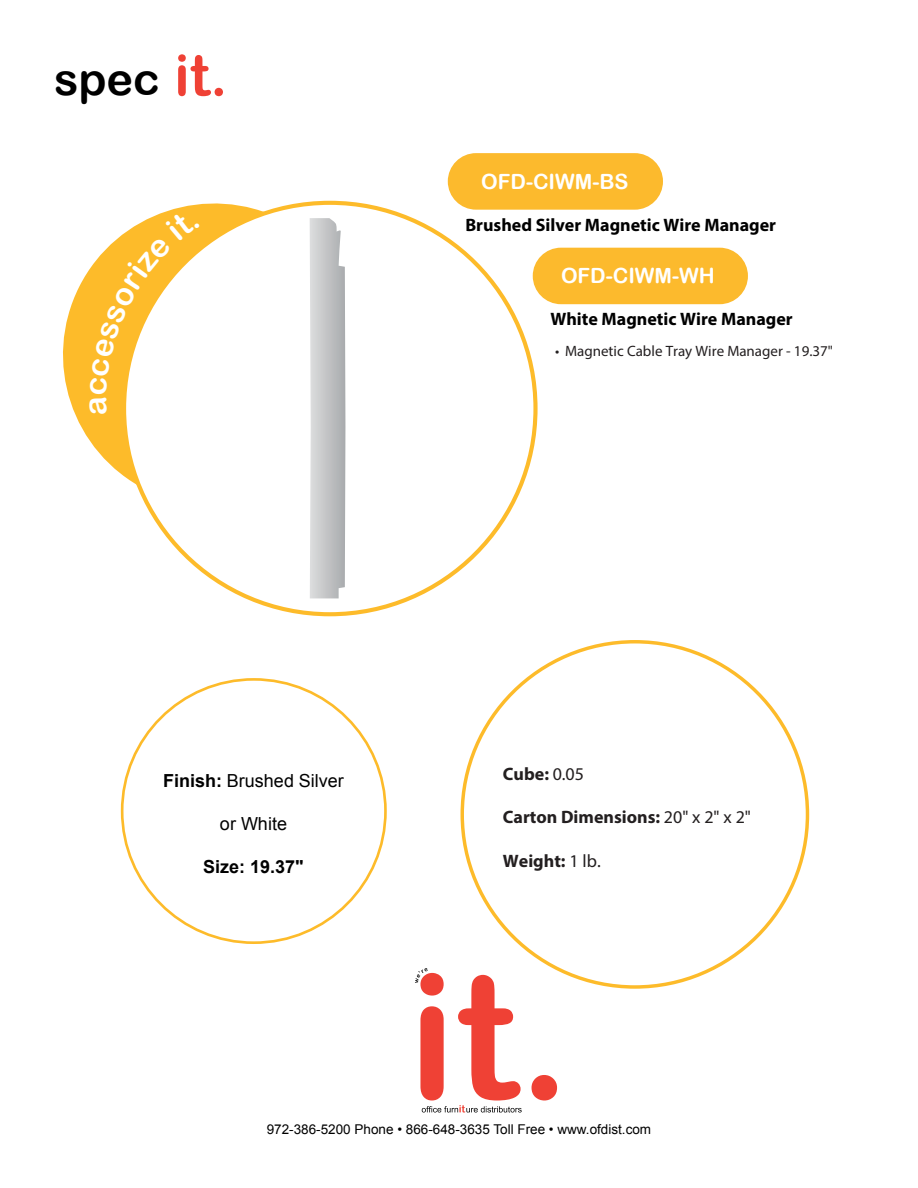
<style>
.page{position:relative;width:918px;height:1188px;background:#fff}
.page>*{position:absolute;margin:0;border:0;box-sizing:border-box;transform-origin:0 0}
.t1{font:45px "Arial Rounded MT Bold";color:#000}
.t2{font:21px "Arial Rounded MT Bold";color:#fff}
.t3{font:700 18px "Myriad Pro";color:#000}
.t4{font:700 18px "Myriad Pro";color:#231f20}
.t5{font:18px "Arial";color:#000}
.t6{font:700 18px "Arial";color:#000}
.t7{font:15px "Myriad Pro";color:#231f20}
.t8{font:13.5px "Arial";color:#000}
.s1{font-size:57px;color:#ef4135}
.s2{font-weight:700}
.s3{font-weight:400}
</style>
<div class="page">
<svg style="left:415px;top:968px;width:142px;height:145px"></svg>
<svg style="left:63px;top:200px;width:324px;height:327px"></svg>
<div style="left:124px;top:203px;width:412px;height:411px;background:#fff;border-radius:50%"></div>
<div style="left:448px;top:153px;width:215px;height:57px;background:#fcba2d;border-radius:28px"></div>
<div style="left:533px;top:248px;width:215px;height:56px;background:#fcba2d;border-radius:28px"></div>
<svg style="left:310px;top:218px;width:35px;height:380px"></svg>
<svg style="left:89px;top:211px;width:111px;height:203px"></svg>
<h1 class="t1" style="left:54px;top:53px;width:175px">spec <span class="s1">it.</span></h1>
<p class="t2" style="left:481px;top:169px;width:149px">OFD-CIWM-BS</p>
<p class="t3" style="left:465px;top:213px;width:312px">Brushed Silver Magnetic Wire Manager</p>
<p class="t2" style="left:561px;top:263px;width:155px">OFD-CIWM-WH</p>
<p class="t3" style="left:550px;top:307px;width:244px">White Magnetic Wire Manager</p>
<p class="t7" style="left:555px;top:342px;width:279px">• Magnetic Cable Tray Wire Manager - 19.37"</p>
<p class="t5" style="left:163px;top:769px;width:182px"><span class="s2">Finish:</span> Brushed Silver</p>
<p class="t5" style="left:220px;top:812px;width:69px">or White</p>
<p class="t6" style="left:203px;top:855px;width:102px">Size: 19.37"</p>
<p class="t4" style="left:503px;top:762px;width:83px">Cube: <span class="s3">0.05</span></p>
<p class="t4" style="left:503px;top:805px;width:250px">Carton Dimensions: <span class="s3">20" x 2" x 2"</span></p>
<p class="t4" style="left:503px;top:849px;width:99px">Weight: <span class="s3">1 lb.</span></p>
<p class="t8" style="left:267px;top:1120px;width:386px">972-386-5200 Phone • 866-648-3635 Toll Free • www.ofdist.com</p>
</div>
